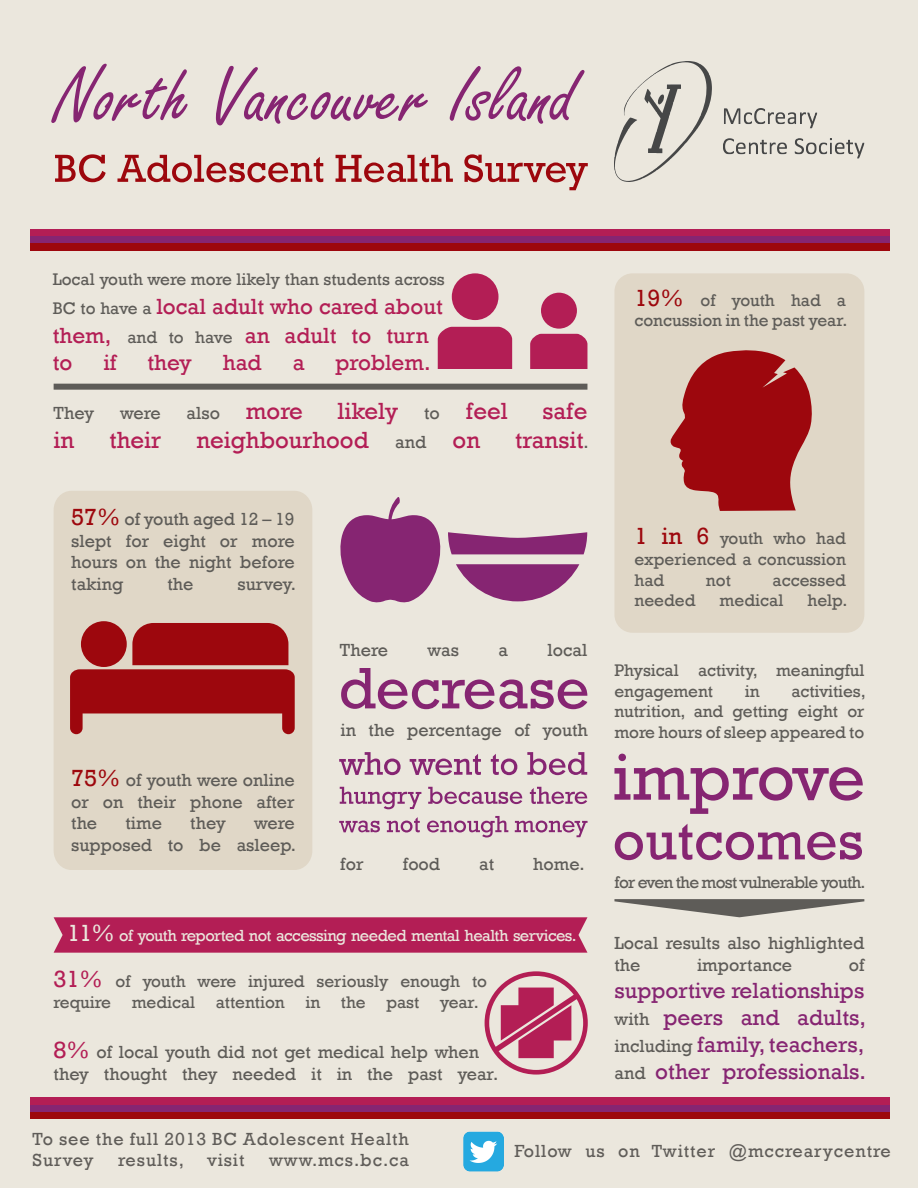
<style>
.page{position:relative;width:918px;height:1188px;background:#ebe7dd}
.page>*{position:absolute;margin:0;border:0;box-sizing:border-box;transform-origin:0 0}
.t1{font:24px "Rockwell";color:#b31e55}
.t2{font:22.5px/27px "Rockwell";color:#862572;text-align:justify}
.t3{font:22.5px/27.9px "Rockwell";color:#b31e55}
.t4{font:18px/21.6px "Rockwell";color:#5e5c58}
.t5{font:18px/21.6px "Rockwell";letter-spacing:.05em;color:#605d59}
.t6{font:17.25px/20.7px "Rockwell";letter-spacing:-.005em;color:#5e5c58}
.t7{font:17.25px "Rockwell";letter-spacing:-.04em;color:#5e5c58}
.t8{font:16.5px "Rockwell";letter-spacing:-.035em;color:#ebe7dd}
.s1{font-size:17.25px;color:#5e5c58}
.s2{font-size:24px;color:#b31e55}
.s3{font-size:18px;color:#5e5c58}
.s4{font-size:24px;color:#9d070d}
.s5{font-size:24px}
</style>
<div class="page">
<div style="left:614px;top:273px;width:250px;height:360px;background:#e0d7c7;border-radius:18px"></div>
<div style="left:54px;top:491px;width:258px;height:379px;background:#e0d7c7;border-radius:19px"></div>
<div style="left:30px;top:1112px;width:860px;height:7px;background:#9d070d"></div>
<div style="left:30px;top:1105px;width:860px;height:7px;background:#862572"></div>
<div style="left:30px;top:1098px;width:860px;height:7px;background:#b31e55"></div>
<div style="left:30px;top:230px;width:860px;height:7px;background:#b31e55"></div>
<div style="left:30px;top:237px;width:860px;height:6px;background:#862572"></div>
<div style="left:30px;top:243px;width:860px;height:7px;background:#9d070d"></div>
<svg style="left:51px;top:64px;width:137px;height:59px"></svg>
<svg style="left:216px;top:66px;width:212px;height:59px"></svg>
<svg style="left:450px;top:66px;width:135px;height:58px"></svg>
<svg style="left:614px;top:899px;width:250px;height:18px"></svg>
<svg style="left:670px;top:350px;width:142px;height:161px"></svg>
<svg style="left:54px;top:917px;width:533px;height:36px;background:#b42459"></svg>
<svg style="left:70px;top:623px;width:225px;height:111px"></svg>
<svg style="left:340px;top:497px;width:247px;height:106px"></svg>
<svg style="left:117px;top:155px;width:206px;height:27px"></svg>
<svg style="left:336px;top:155px;width:117px;height:27px"></svg>
<svg style="left:464px;top:154px;width:124px;height:36px"></svg>
<svg style="left:55px;top:154px;width:51px;height:28px"></svg>
<img style="left:615px;top:61px;width:250px;height:121px">
<div style="left:452px;top:273px;width:47px;height:47px;background:#b31e55;border-radius:50%"></div>
<div style="left:438px;top:327px;width:74px;height:42px;background:#b31e55"></div>
<div style="left:541px;top:293px;width:36px;height:36px;background:#b31e55;border-radius:50%"></div>
<div style="left:530px;top:334px;width:57px;height:35px;background:#b31e55"></div>
<div style="left:54px;top:384px;width:533px;height:6px;background:#5e5c58"></div>
<svg style="left:614px;top:754px;width:249px;height:60px"></svg>
<svg style="left:615px;top:824px;width:247px;height:36px"></svg>
<svg style="left:485px;top:971px;width:103px;height:104px"></svg>
<svg style="left:341px;top:668px;width:246px;height:41px"></svg>
<svg style="left:339px;top:752px;width:62px;height:23px"></svg>
<svg style="left:410px;top:754px;width:71px;height:21px"></svg>
<svg style="left:491px;top:754px;width:26px;height:21px"></svg>
<svg style="left:527px;top:752px;width:60px;height:23px"></svg>
<svg style="left:340px;top:787px;width:81px;height:22px"></svg>
<svg style="left:428px;top:787px;width:94px;height:17px"></svg>
<svg style="left:530px;top:787px;width:57px;height:17px"></svg>
<svg style="left:339px;top:821px;width:41px;height:11px"></svg>
<svg style="left:387px;top:817px;width:33px;height:16px"></svg>
<svg style="left:427px;top:816px;width:81px;height:22px"></svg>
<svg style="left:515px;top:821px;width:73px;height:16px"></svg>
<img style="left:463px;top:1131px;width:41px;height:41px">
<p class="t6" style="left:53px;top:269px;width:394px">Local youth were more likely than students across</p>
<p class="t3" style="left:53px;top:293px;width:392px"><span class="s1">BC to have a</span> local adult who cared about them, <span class="s1">and to have</span> an adult to turn to</p>
<p class="t3" style="left:103px;top:349px;width:15px">if</p>
<p class="t3" style="left:148px;top:349px;width:46px">they</p>
<p class="t3" style="left:223px;top:349px;width:40px">had</p>
<p class="t3" style="left:293px;top:349px;width:13px">a</p>
<p class="t3" style="left:336px;top:349px;width:97px">problem.</p>
<p class="t4" style="left:54px;top:402px;width:42px">They</p>
<p class="t4" style="left:120px;top:402px;width:42px">were</p>
<p class="t4" style="left:187px;top:402px;width:118px">also <span class="s2">more</span></p>
<h1 class="t1" style="left:337px;top:397px;width:62px">likely</h1>
<h1 class="t1" style="left:424px;top:397px;width:85px"><span class="s3">to</span> feel</h1>
<h1 class="t1" style="left:542px;top:397px;width:47px">safe</h1>
<h1 class="t1" style="left:54px;top:426px;width:22px">in</h1>
<h1 class="t1" style="left:110px;top:426px;width:53px">their</h1>
<h1 class="t1" style="left:196px;top:426px;width:174px">neighbourhood</h1>
<p class="t4" style="left:395px;top:431px;width:86px">and <span class="s2">on</span></p>
<h1 class="t1" style="left:515px;top:426px;width:75px">transit<span class="s3">.</span></h1>
<p class="t4" style="left:71px;top:508px;width:225px;text-align:justify"><span class="s4">57%</span> of youth aged 12 – 19 slept for eight or more hours on the night before taking</p>
<p class="t4" style="left:167px;top:573px;width:28px">the</p>
<p class="t4" style="left:238px;top:573px;width:60px">survey.</p>
<p class="t4" style="left:71px;top:769px;width:225px;text-align:justify"><span class="s4">75%</span> of youth were online or on their phone after the</p>
<p class="t4" style="left:126px;top:813px;width:38px">time</p>
<p class="t4" style="left:190px;top:813px;width:37px">they</p>
<p class="t4" style="left:71px;top:813px;width:226px;text-align:right">were<br>supposed to be asleep.</p>
<p class="t4" style="left:340px;top:639px;width:50px">There</p>
<p class="t4" style="left:428px;top:639px;width:33px">was</p>
<p class="t4" style="left:499px;top:639px;width:11px">a</p>
<p class="t4" style="left:548px;top:639px;width:41px">local</p>
<p class="t4" style="left:341px;top:720px;width:249px">in the percentage of youth</p>
<p class="t4" style="left:340px;top:853px;width:25px">for</p>
<p class="t4" style="left:403px;top:853px;width:39px">food</p>
<p class="t4" style="left:479px;top:853px;width:16px">at</p>
<p class="t4" style="left:533px;top:853px;width:53px">home.</p>
<p class="t8" style="left:67px;top:926px;width:511px"><span class="s5">11%</span> of youth reported not accessing needed mental health services.</p>
<p class="t6" style="left:54px;top:971px;width:435px"><span class="s2">31%</span> of youth were injured seriously enough to require medical attention in the past year.</p>
<p class="t4" style="left:54px;top:1042px;width:446px"><span class="s2">8%</span> of local youth did not get medical help when they thought they needed it in the past year.</p>
<p class="t6" style="left:634px;top:290px;width:214px"><span class="s4">19%</span> of youth had a concussion in the past year.</p>
<p class="t6" style="left:634px;top:528px;width:213px;text-align:justify"><span class="s4">1 in 6</span> youth who had experienced a concussion had</p>
<p class="t6" style="left:706px;top:570px;width:26px">not</p>
<p class="t6" style="left:773px;top:570px;width:75px">accessed</p>
<p class="t6" style="left:634px;top:591px;width:63px">needed</p>
<p class="t6" style="left:720px;top:591px;width:65px">medical</p>
<p class="t6" style="left:807px;top:591px;width:41px">help.</p>
<p class="t6" style="left:614px;top:660px;width:251px">Physical activity, meaningful engagement</p>
<p class="t6" style="left:614px;top:681px;width:253px;text-align:justify;text-indent:177px">activities, nutrition, and getting eight or more hours of sleep appeared to</p>
<p class="t6" style="left:745px;top:681px;width:16px">in</p>
<p class="t7" style="left:614px;top:872px;width:253px">for even the most vulnerable youth.</p>
<p class="t4" style="left:614px;top:933px;width:251px">Local results also highlighted the</p>
<p class="t4" style="left:697px;top:955px;width:97px">importance</p>
<p class="t4" style="left:849px;top:955px;width:17px">of</p>
<p class="t2" style="left:614px;top:977px;width:253px">supportive relationships <span class="s3">with</span> peers and adults, <span class="s3">including</span> family, teachers, <span class="s3">and</span> other professionals.</p>
<p class="t5" style="left:33px;top:1128px;width:378px">To see the full 2013 BC Adolescent Health<br>Survey</p>
<p class="t5" style="left:118px;top:1150px;width:67px">results,</p>
<p class="t5" style="left:207px;top:1150px;width:39px">visit</p>
<p class="t5" style="left:269px;top:1150px;width:141px">www.mcs.bc.ca</p>
<p class="t5" style="left:514px;top:1140px;width:378px">Follow us on Twitter @mccrearycentre</p>
</div>
